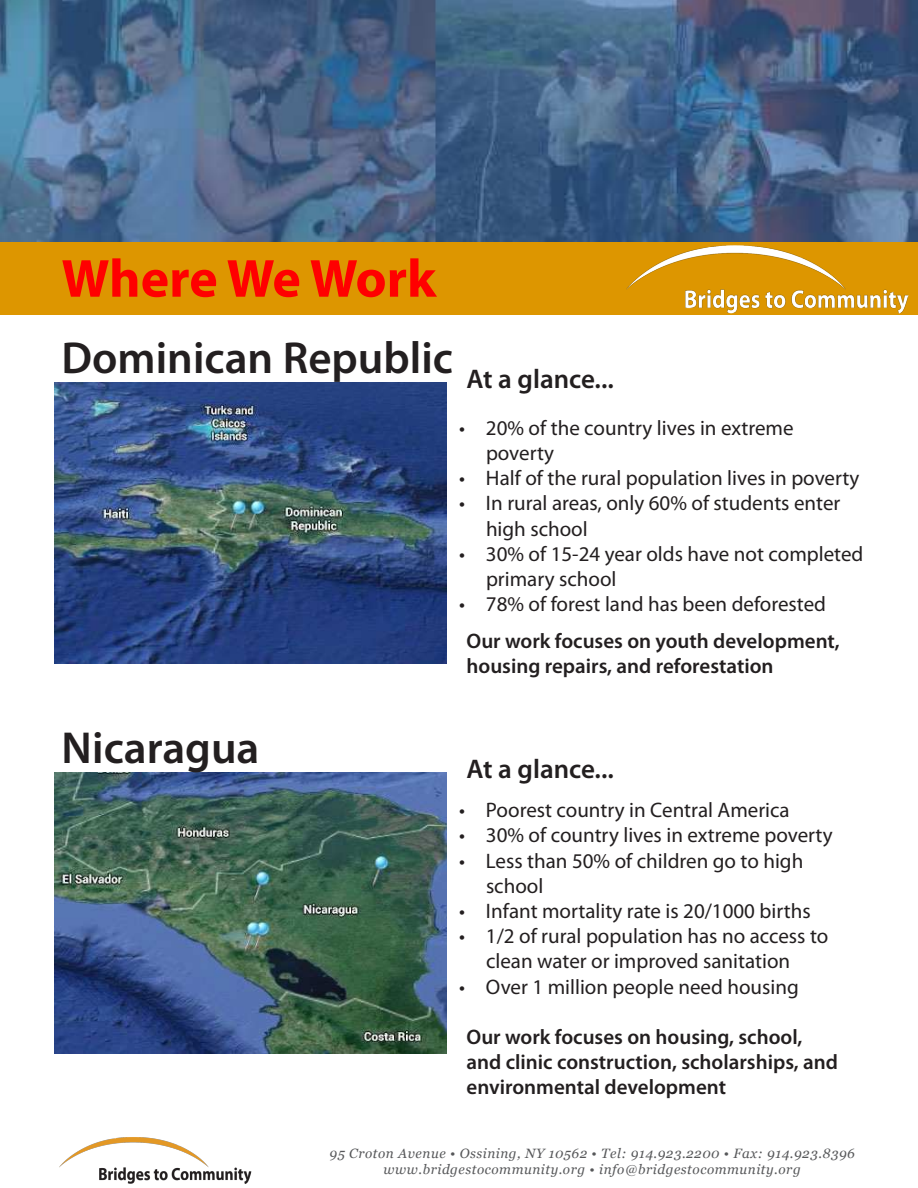
<style>
.page{position:relative;width:918px;height:1188px;background:#fff}
.page>*{position:absolute;margin:0;border:0;box-sizing:border-box;transform-origin:0 0}
.t1{font:700 54px "Myriad Pro";letter-spacing:-.005em;color:#f00}
.t2{font:600 45px "Myriad Pro";color:#231f20}
.t3{font:600 27px "Myriad Pro";color:#231f20}
.t4{font:21px/25.2px "Myriad Pro";color:#231f20}
.t5{font:600 21px/25.2px "Myriad Pro";color:#231f20}
.t6{font:italic 13.5px/16.2px "Georgia";letter-spacing:.04em;color:#57585a;text-align:center}
</style>
<div class="page">
<div style="left:0;top:241px;width:918px;height:74px;background:#dd9600"></div>
<img style="left:619px;top:241px;width:295px;height:73px">
<img style="left:59px;top:1137px;width:193px;height:47px">
<img style="left:0;top:0;width:918px;height:241px">
<img style="left:54px;top:382px;width:392px;height:281px">
<img style="left:54px;top:772px;width:392px;height:281px">
<h1 class="t1" style="left:62px;top:246px;width:376px">Where We Work</h1>
<h2 class="t2" style="left:62px;top:340px;width:393px">Dominican Republic</h2>
<p class="t3" style="left:466px;top:369px;width:149px">At a glance...</p>
<p class="t4" style="left:486px;top:415px;width:309px;text-indent:-27px">• 20% of the country lives in extreme poverty</p>
<p class="t4" style="left:459px;top:465px;width:402px">• Half of the rural population lives in poverty</p>
<p class="t4" style="left:486px;top:491px;width:356px;text-indent:-27px">• In rural areas, only 60% of students enter high school</p>
<p class="t4" style="left:486px;top:541px;width:379px;text-indent:-27px">• 30% of 15-24 year olds have not completed primary school</p>
<p class="t4" style="left:459px;top:591px;width:369px">• 78% of forest land has been deforested</p>
<h2 class="t2" style="left:62px;top:730px;width:200px">Nicaragua</h2>
<p class="t5" style="left:466px;top:630px;width:375px">Our work focuses on youth development, housing repairs, and reforestation</p>
<p class="t3" style="left:466px;top:759px;width:149px">At a glance...</p>
<p class="t4" style="left:459px;top:797px;width:332px">• Poorest country in Central America</p>
<p class="t4" style="left:459px;top:822px;width:375px">• 30% of country lives in extreme poverty</p>
<p class="t4" style="left:486px;top:848px;width:319px;text-indent:-27px">• Less than 50% of children go to high school</p>
<p class="t4" style="left:459px;top:898px;width:353px">• Infant mortality rate is 20/1000 births</p>
<p class="t4" style="left:459px;top:923px;width:371px;text-align:center">• 1/2 of rural population has no access to clean water or improved sanitation</p>
<p class="t4" style="left:459px;top:974px;width:341px">• Over 1 million people need housing</p>
<p class="t5" style="left:466px;top:1026px;width:373px">Our work focuses on housing, school, and clinic construction, scholarships, and environmental development</p>
<p class="t6" style="left:329px;top:1145px;width:527px">95 Croton Avenue • Ossining, NY 10562 • Tel: 914.923.2200 • Fax: 914.923.8396 www.bridgestocommunity.org • info@bridgestocommunity.org</p>
</div>
